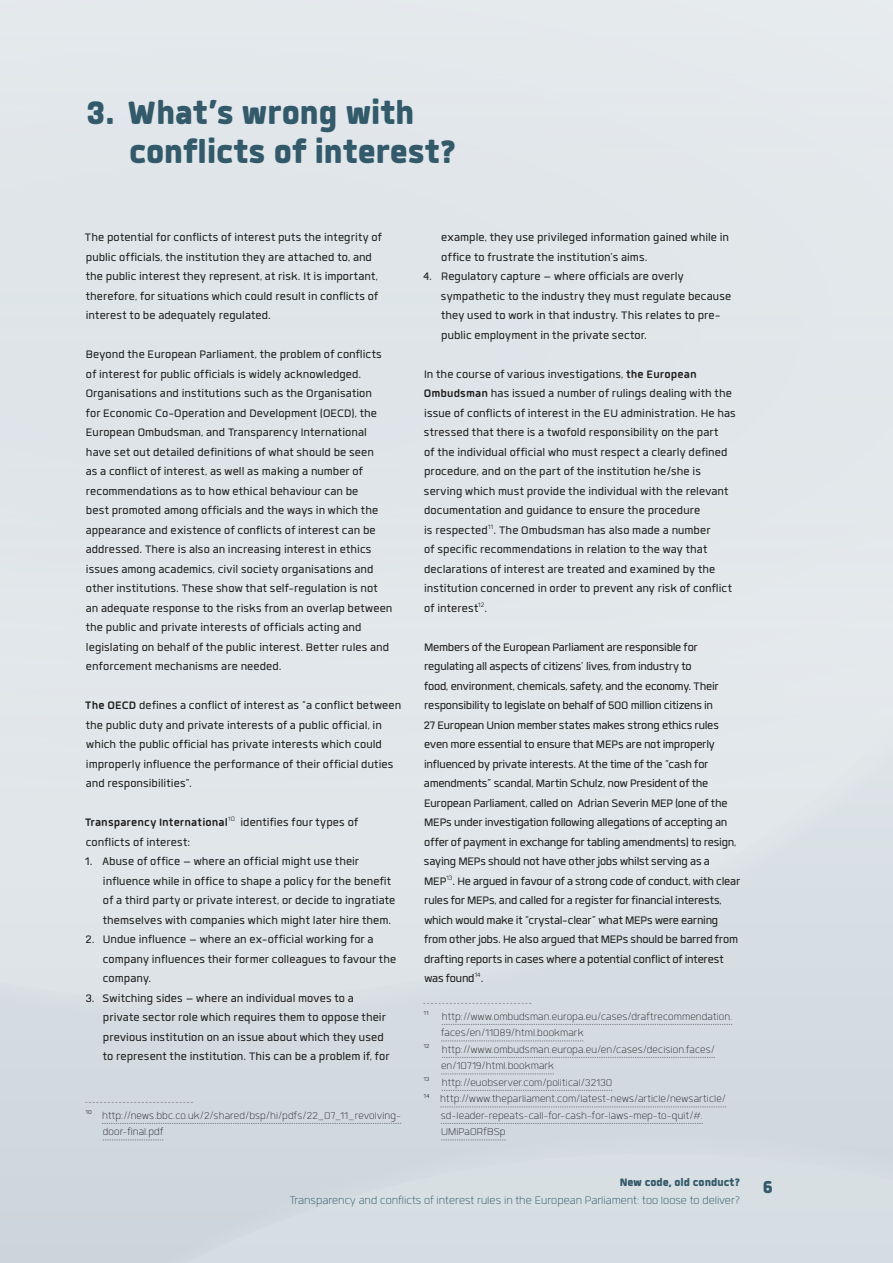
<style>
.page{position:relative;width:893px;height:1263px;background:#d3dbe0}
.page>*{position:absolute;margin:0;border:0;box-sizing:border-box;transform-origin:0 0}
.t1{font:900 45px/39px "Quan";color:#335a6a}
.t2{font:900 24px "Quan Rounded";color:#335a6a}
.t3{font:15px/19.5px "Quan";letter-spacing:.005em;color:#1d1d1b}
.t4{font:15px/19.5px "Quan";letter-spacing:-.015em;color:#1d1d1b}
.t5{font:300 15px "Quan Rounded";color:#335a6a}
.t6{font:700 15px "Quan Rounded";letter-spacing:.01em;color:#1d1d1b}
.t7{font:900 15px "Quan";color:#335a6a}
.t8{font:300 13.5px/16.5px "Quan";letter-spacing:.01em;color:#2e2d2c}
.s1{font-family:"Quan Rounded";font-weight:700}
.s2{font-family:"Quan";font-weight:400}
</style>
<div class="page">
<div style="left:0;top:0;width:893px;height:1001px;background:#e1e6ea"></div>
<svg style="left:85px;top:1102px;width:108px;height:1px"></svg>
<svg style="left:102px;top:1123px;width:299px;height:1px"></svg>
<svg style="left:103px;top:1140px;width:60px;height:1px"></svg>
<svg style="left:423px;top:1003px;width:108px;height:1px"></svg>
<svg style="left:442px;top:1024px;width:290px;height:1px"></svg>
<svg style="left:441px;top:1041px;width:142px;height:1px"></svg>
<svg style="left:442px;top:1057px;width:273px;height:1px"></svg>
<svg style="left:441px;top:1074px;width:113px;height:1px"></svg>
<svg style="left:442px;top:1090px;width:170px;height:1px"></svg>
<svg style="left:440px;top:1107px;width:286px;height:1px"></svg>
<svg style="left:441px;top:1123px;width:262px;height:1px"></svg>
<svg style="left:441px;top:1140px;width:65px;height:1px"></svg>
<h1 class="t1" style="left:129px;top:93px;width:329px;text-indent:-42px">3. What’s wrong with conflicts of interest?</h1>
<p class="t3" style="left:85px;top:227px;width:299px">The potential for conflicts of interest puts the integrity of public officials, the institution they are attached to, and the public interest they represent, at risk. It is important, therefore, for situations which could result in conflicts of interest to be adequately regulated.</p>
<p class="t3" style="left:86px;top:344px;width:308px">Beyond the European Parliament, the problem of conflicts of interest for public officials is widely acknowledged.<br>Organisations and institutions such as the Organisation<br>for Economic Co-Operation and Development (OECD), the European Ombudsman, and Transparency International have set out detailed definitions of what should be seen<br>as a conflict of interest, as well as making a number of recommendations as to how ethical behaviour can be<br>best promoted among officials and the ways in which the appearance and existence of conflicts of interest can be addressed. There is also an increasing interest in ethics issues among academics, civil society organisations and other institutions. These show that self-regulation is not an adequate response to the risks from an overlap between the public and private interests of officials acting and legislating on behalf of the public interest. Better rules and enforcement mechanisms are needed.</p>
<p class="t3" style="left:85px;top:695px;width:318px"><span class="s1">The OECD</span> defines a conflict of interest as “a conflict between the public duty and private interests of a public official, in which the public official has private interests which could improperly influence the performance of their official duties and responsibilities”.</p>
<p class="t6" style="left:85px;top:815px;width:274px">Transparency International<sup>10</sup> <span class="s2">identifies four types of</span></p>
<p class="t3" style="left:86px;top:832px;width:106px">conflicts of interest:</p>
<p class="t3" style="left:103px;top:851px;width:294px;text-indent:-18px">1. Abuse of office – where an official might use their influence while in office to shape a policy for the benefit of a third party or private interest, or decide to ingratiate themselves with companies which might later hire them.</p>
<p class="t3" style="left:103px;top:929px;width:295px;text-indent:-17px">2. Undue influence – where an ex-official working for a company influences their former colleagues to favour the company.</p>
<p class="t3" style="left:103px;top:988px;width:288px;text-indent:-17px">3. Switching sides – where an individual moves to a private sector role which requires them to oppose their previous institution on an issue about which they used to represent the institution. This can be a problem if, for</p>
<p class="t8" style="left:103px;top:1107px;width:300px;text-indent:-17px"><sup>10</sup> http://news.bbc.co.uk/2/shared/bsp/hi/pdfs/22_07_11_revolving&shy;door-final.pdf</p>
<p class="t3" style="left:441px;top:227px;width:289px">example, they use privileged information gained while in office to frustrate the institution’s aims.</p>
<p class="t3" style="left:441px;top:266px;width:292px;text-indent:-17px">4. Regulatory capture – where officials are overly sympathetic to the industry they must regulate because they used to work in that industry. This relates to pre&shy;public employment in the private sector.</p>
<p class="t3" style="left:424px;top:364px;width:313px">In the course of various investigations, <span class="s1">the European Ombudsman</span> has issued a number of rulings dealing with the issue of conflicts of interest in the EU administration. He has stressed that there is a twofold responsibility on the part<br>of the individual official who must respect a clearly defined procedure, and on the part of the institution he/she is serving which must provide the individual with the relevant documentation and guidance to ensure the procedure<br>is respected<sup>11</sup>. The Ombudsman has also made a number<br>of specific recommendations in relation to the way that declarations of interest are treated and examined by the institution concerned in order to prevent any risk of conflict of interest<sup>12</sup>.</p>
<p class="t4" style="left:424px;top:637px;width:318px">Members of the European Parliament are responsible for regulating all aspects of citizens’ lives, from industry to<br>food, environment, chemicals, safety, and the economy. Their responsibility to legislate on behalf of 500 million citizens in<br>27 European Union member states makes strong ethics rules even more essential to ensure that MEPs are not improperly influenced by private interests. At the time of the “cash for amendments” scandal, Martin Schulz, now President of the European Parliament, called on Adrian Severin MEP (one of the MEPs under investigation following allegations of accepting an offer of payment in exchange for tabling amendments) to resign, saying MEPs should not have other jobs whilst serving as a MEP<sup>13</sup>. He argued in favour of a strong code of conduct, with clear rules for MEPs, and called for a register for financial interests, which would make it “crystal-clear” what MEPs were earning from other jobs. He also argued that MEPs should be barred from drafting reports in cases where a potential conflict of interest was found<sup>14</sup>.</p>
<p class="t8" style="left:424px;top:1008px;width:310px"><sup>11</sup> http://www.ombudsman.europa.eu/cases/draftrecommendation.</p>
<p class="t8" style="left:441px;top:1025px;width:144px">faces/en/11089/html.bookmark</p>
<p class="t8" style="left:424px;top:1041px;width:293px"><sup>12</sup> http://www.ombudsman.europa.eu/en/cases/decision.faces/</p>
<p class="t8" style="left:441px;top:1058px;width:114px">en/10719/html.bookmark</p>
<p class="t8" style="left:424px;top:1074px;width:190px"><sup>13</sup> http://euobserver.com/political/32130</p>
<p class="t8" style="left:424px;top:1091px;width:304px"><sup>14</sup> http://www.theparliament.com/latest-news/article/newsarticle/</p>
<p class="t8" style="left:441px;top:1107px;width:264px">sd-leader-repeats-call-for-cash-for-laws-mep-to-quit/#.</p>
<p class="t8" style="left:441px;top:1124px;width:66px">UMiPaORfBSp</p>
<p class="t7" style="left:620px;top:1175px;width:122px">New code, old conduct?</p>
<p class="t5" style="left:290px;top:1194px;width:452px">Transparency and conflicts of interest rules in the European Parliament: too loose to deliver?</p>
<h2 class="t2" style="left:763px;top:1175px;width:11px">6</h2>
</div>
